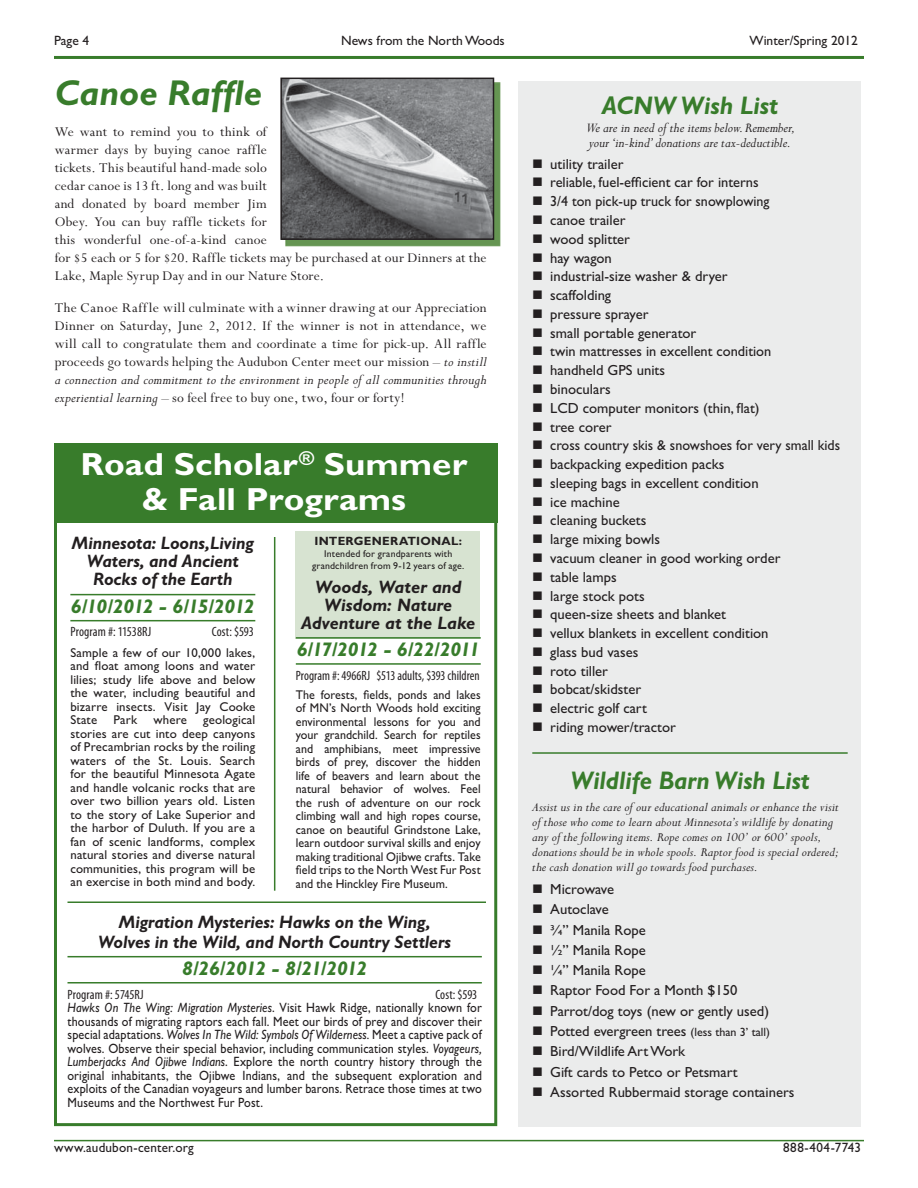
<style>
.page{position:relative;width:918px;height:1188px;background:#fff}
.page>*{position:absolute;margin:0;border:0;box-sizing:border-box;transform-origin:0 0}
.t1{font:italic 700 36px "Gill Sans";color:#387c2b}
.t2{font:700 32.1px/34.5px "Gill Sans";color:#fff;text-align:center;scale:1.09 1}
.t3{font:italic 700 25.5px "Gill Sans";color:#387c2b;scale:.95 1}
.t4{font:italic 700 25.5px "Gill Sans";color:#387c2b}
.t5{font:italic 700 19.8px "Gill Sans";letter-spacing:-.045em;color:#387c2b}
.t6{font:italic 700 18px/18px "Gill Sans";letter-spacing:-.005em;color:#231f20;text-align:center;scale:.96 1}
.t7{font:italic 700 18px/18px "Gill Sans";letter-spacing:-.005em;color:#231f20;text-align:center}
.t8{font:15px/18px "Perpetua";letter-spacing:.01em;color:#231f20}
.t9{font:italic 15px/15px "Perpetua";color:#231f20}
.t10{font:14.7px/18.8px "Gill Sans";color:#231f20}
.t11{font:italic 13.95px/15px "Perpetua";letter-spacing:.005em;color:#231f20}
.t12{font:13.5px/13.5px "Gill Sans";letter-spacing:.005em;color:#231f20;text-align:justify;scale:.9 1}
.t13{font:13.5px "Gill Sans";letter-spacing:.005em;color:#231f20}
.t14{font:condensed 13.5px "Myriad Pro";letter-spacing:.005em;color:#231f20}
.t15{font:condensed 13.5px "Myriad Pro";letter-spacing:.005em;color:#231f20;scale:.95 1}
.t16{font:13.5px "Gill Sans";letter-spacing:.03em;color:#231f20}
.t17{font:12.9px/13.5px "Gill Sans";letter-spacing:.01em;color:#231f20;text-align:justify}
.t18{font:12.75px/13.5px "Gill Sans";letter-spacing:.005em;color:#231f20;text-align:justify;scale:.95 1}
.t19{font:700 12px "Gill Sans";letter-spacing:.02em;color:#231f20}
.t20{font:9.9px/12px "Gill Sans";letter-spacing:.015em;color:#231f20;text-align:center}
.s1{font-style:italic}
.s2{font-size:12px}
</style>
<div class="page">
<hr style="left:54px;top:56px;width:810px;height:3px;background:#387c2b">
<hr style="left:54px;top:1140px;width:810px;height:1px;background:#387c2b">
<div style="left:296px;top:531px;width:184px;height:107px;background:#d7e3d1"></div>
<div style="left:54px;top:444px;width:443px;height:682px;border:3px solid #387c2b"></div>
<div style="left:519px;top:81px;width:342px;height:1045px;background:#ebecec"></div>
<hr style="left:532px;top:752px;width:316px;height:2px;background:#387c2b">
<img style="left:286px;top:83px;width:215px;height:164px">
<img style="left:282px;top:80px;width:210px;height:158px">
<div style="left:280px;top:78px;width:214px;height:162px;border:1px solid #231f20"></div>
<div style="left:54px;top:444px;width:443px;height:79px;background:#387c2b"></div>
<hr style="left:70px;top:594px;width:185px;height:1px;background:#387c2b">
<hr style="left:70px;top:620px;width:185px;height:1px;background:#387c2b">
<hr style="left:296px;top:637px;width:185px;height:2px;background:#387c2b">
<hr style="left:296px;top:663px;width:185px;height:2px;background:#387c2b">
<hr style="left:274px;top:537px;width:1px;height:354px;background:#387c2b">
<hr style="left:68px;top:956px;width:414px;height:1px;background:#387c2b">
<hr style="left:68px;top:982px;width:414px;height:2px;background:#387c2b">
<hr style="left:68px;top:902px;width:418px;height:1px;background:#387c2b">
<p class="t13" style="left:54px;top:36px;width:37px">Page 4</p>
<p class="t13" style="left:341px;top:36px;width:165px">News from the North Woods</p>
<p class="t13" style="left:750px;top:36px;width:110px">Winter/Spring 2012</p>
<h1 class="t1" style="left:55px;top:80px;width:209px">Canoe Raffle</h1>
<p class="t8" style="left:55px;top:125px;width:433px">We want to remind you to think of<br>warmer days by buying canoe raffle<br>tickets. This beautiful hand-made solo<br>cedar canoe is 13 ft. long and was built<br>and donated by board member Jim<br>Obey. You can buy raffle tickets for<br>this wonderful one-of-a-kind canoe<br>for $5 each or 5 for $20. Raffle tickets may be purchased at our Dinners at the Lake, Maple Syrup Day and in our Nature Store.</p>
<p class="t8" style="left:55px;top:300px;width:433px;text-align:justify">The Canoe Raffle will culminate with a winner drawing at our Appreciation Dinner on Saturday, June 2, 2012. If the winner is not in attendance, we will call to congratulate them and coordinate a time for pick-up. All raffle proceeds go towards helping the Audubon Center meet our mission – <span class="s1">to instill a connection and commitment to the environment in people of all communities through experiential learning</span> – so feel free to buy one, two, four or forty!</p>
<h2 class="t2" style="left:81px;top:451px;width:356px">Road Scholar<sup>®</sup> Summer &amp; Fall Programs</h2>
<p class="t6" style="left:72px;top:536px;width:191px">Minnesota: Loons,Living<br>Waters, and Ancient<br>Rocks of the Earth</p>
<h3 class="t5" style="left:71px;top:600px;width:185px">6/10/2012 - 6/15/2012</h3>
<p class="t14" style="left:70px;top:627px;width:83px">Program #: 11538RJ</p>
<p class="t14" style="left:212px;top:627px;width:43px">Cost: $593</p>
<p class="t17" style="left:70px;top:647px;width:186px">Sample a few of our 10,000 lakes, and float among loons and water lilies; study life above and below the water, including beautiful and bizarre insects. Visit Jay Cooke State</p>
<p class="t19" style="left:314px;top:537px;width:149px">INTERGENERATIONAL:</p>
<p class="t20" style="left:312px;top:549px;width:154px">Intended for grandparents with grandchildren from 9-12 years of age.</p>
<p class="t7" style="left:301px;top:580px;width:176px">Woods, Water and<br>Wisdom: Nature<br>Adventure at the Lake</p>
<h3 class="t5" style="left:297px;top:643px;width:185px">6/17/2012 - 6/22/2011</h3>
<p class="t15" style="left:296px;top:670px;width:195px">Program #: 4966RJ $513 adults, $393 children</p>
<p class="t18" style="left:296px;top:689px;width:196px">The forests, fields, ponds and lakes of MN’s North Woods hold exciting environmental lessons for you and your grandchild. Search for reptiles and amphibians, meet impressive birds of prey, discover the hidden life of beavers and learn about the natural behavior of wolves. Feel the rush of adventure on our rock climbing wall and high ropes course, canoe on beautiful Grindstone Lake, learn outdoor survival skills and enjoy making traditional Ojibwe crafts. Take field trips to the North West Fur Post and the Hinckley Fire Museum.</p>
<p class="t6" style="left:98px;top:914px;width:369px;line-height:19.5px">Migration Mysteries: Hawks on the Wing,<br>Wolves in the Wild, and North Country Settlers</p>
<h3 class="t5" style="left:182px;top:962px;width:187px">8/26/2012 - 8/21/2012</h3>
<p class="t14" style="left:68px;top:989px;width:78px">Program #: 5745RJ</p>
<p class="t14" style="left:435px;top:989px;width:43px">Cost: $593</p>
<p class="t12" style="left:68px;top:1002px;width:462px"><span class="s1">Hawks On The Wing: Migration Mysteries</span>. Visit Hawk Ridge, nationally known for thousands of migrating raptors each fall. Meet our birds of prey and discover their special adaptations. <span class="s1">Wolves In The Wild: Symbols Of Wilderness.</span> Meet a captive pack of wolves. Observe their special behavior, including communication styles. <span class="s1">Voyageurs, Lumberjacks And Ojibwe Indians</span>. Explore the north country history through the original inhabitants, the Ojibwe Indians, and the subsequent exploration and exploits of the Canadian voyageurs and lumber barons. Retrace those times at two Museums and the Northwest Fur Post.</p>
<p class="t17" style="left:70px;top:715px;width:187px;text-indent:133px">geological stories are cut into deep canyons of Precambrian rocks by the roiling waters of the St. Louis. Search for the beautiful Minnesota Agate and handle volcanic rocks that are over two billion years old. Listen to the story of Lake Superior and the harbor of Duluth. If you are a fan of scenic landforms, complex natural stories and diverse natural communities, this program will be an exercise in both mind and body.</p>
<p class="t17" style="left:113px;top:715px;width:25px">Park</p>
<p class="t17" style="left:153px;top:715px;width:35px">where</p>
<h3 class="t4" style="left:602px;top:96px;width:178px">ACNW Wish List</h3>
<p class="t9" style="left:586px;top:122px;width:211px">We are in need of the items below. Remember, your ‘in-kind’ donations are tax-deductible.</p>
<p class="t10" style="left:550px;top:156px;width:291px">utility trailer<br>reliable, fuel-efficient car for interns<br>3/4 ton pick-up truck for snowplowing<br>canoe trailer<br>wood splitter<br>hay wagon<br>industrial-size washer &amp; dryer<br>scaffolding<br>pressure sprayer<br>small portable generator<br>twin mattresses in excellent condition<br>handheld GPS units<br>binoculars<br>LCD computer monitors (thin, flat)<br>tree corer<br>cross country skis &amp; snowshoes for very small kids backpacking expedition packs<br>sleeping bags in excellent condition<br>ice machine<br>cleaning buckets<br>large mixing bowls<br>vacuum cleaner in good working order<br>table lamps<br>large stock pots<br>queen-size sheets and blanket<br>vellux blankets in excellent condition<br>glass bud vases<br>roto tiller<br>bobcat/skidster<br>electric golf cart<br>riding mower/tractor</p>
<h3 class="t3" style="left:570px;top:772px;width:253px">Wildlife Barn Wish List</h3>
<p class="t11" style="left:532px;top:801px;width:308px">Assist us in the care of our educational animals or enhance the visit of those who come to learn about Minnesota’s wildlife by donating any of the following items. Rope comes on 100’ or 600’ spools, donations should be in whole spools. Raptor food is special ordered; the cash donation will go towards food purchases.</p>
<p class="t10" style="left:550px;top:881px;width:246px;line-height:20.2px">Microwave<br>Autoclave<br>¾” Manila Rope<br>½” Manila Rope<br>¼” Manila Rope<br>Raptor Food For a Month $150<br>Parrot/dog toys (new or gently used)<br>Potted evergreen trees <span class="s2">(less than 3’ tall)<br></span>Bird/Wildlife Art Work<br>Gift cards to Petco or Petsmart<br>Assorted Rubbermaid storage containers</p>
<p class="t13" style="left:54px;top:1143px;width:141px">www.audubon-center.org</p>
<p class="t16" style="left:783px;top:1143px;width:79px">888-404-7743</p>
</div>
